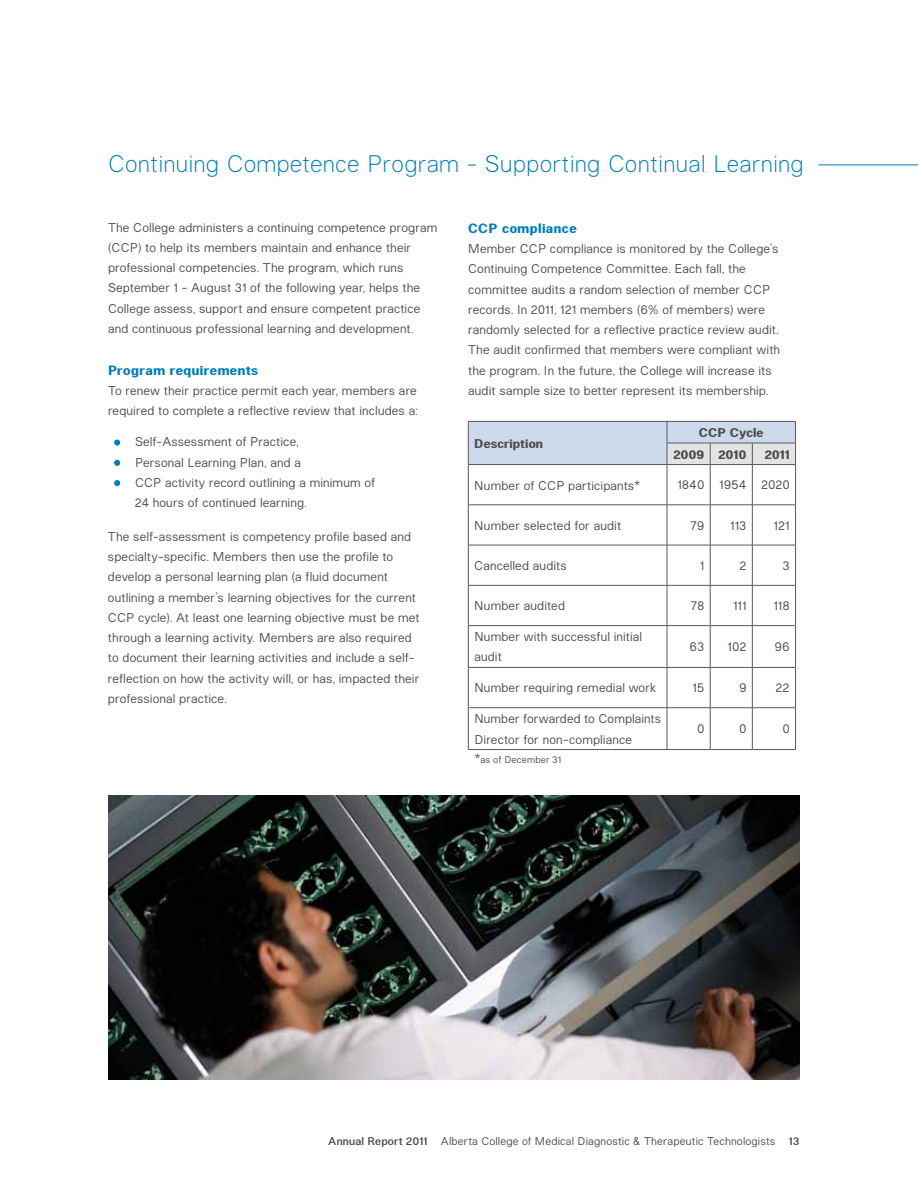
<style>
.page{position:relative;width:918px;height:1188px;background:#fff}
.page>*{position:absolute;margin:0;border:0;box-sizing:border-box;transform-origin:0 0}
.t1{font:300 24px "Heltar";letter-spacing:.01em;color:#007cb9}
.t2{font:700 13.5px "Heltar";letter-spacing:.035em;color:#007cb9}
.t3{font:12.75px/20.2px "Heltar";letter-spacing:.015em;color:#4d4d4f}
.t4{font:700 12.75px/21.6px "Heltar";letter-spacing:.015em;color:#4d4d4f}
.t5{font:12.75px "Heltar";letter-spacing:.045em;color:#4d4d4f}
.t6{font:11.25px "Heltar";letter-spacing:.02em;color:#4d4d4f}
.t7{font:9.75px "Heltar";letter-spacing:.025em;color:#4d4d4f}
.s1{font-size:13.5px}
.s2{font-weight:600}
</style>
<div class="page">
<hr style="left:818px;top:165px;width:100px;height:1px;background:#007cb9">
<svg style="left:468px;top:421px;width:328px;height:43px;background:#cbd6e4"></svg>
<hr style="left:468px;top:464px;width:199px;height:1px;background:#58595b">
<hr style="left:468px;top:465px;width:1px;height:40px;background:#58595b">
<hr style="left:667px;top:464px;width:43px;height:1px;background:#58595b">
<hr style="left:667px;top:465px;width:1px;height:40px;background:#58595b">
<hr style="left:710px;top:464px;width:42px;height:1px;background:#58595b">
<hr style="left:710px;top:465px;width:1px;height:40px;background:#58595b">
<hr style="left:752px;top:464px;width:44px;height:1px;background:#58595b">
<hr style="left:752px;top:465px;width:1px;height:40px;background:#58595b">
<hr style="left:795px;top:465px;width:1px;height:40px;background:#58595b">
<hr style="left:468px;top:505px;width:199px;height:1px;background:#58595b">
<hr style="left:468px;top:505px;width:1px;height:40px;background:#58595b">
<hr style="left:667px;top:505px;width:43px;height:1px;background:#58595b">
<hr style="left:667px;top:505px;width:1px;height:40px;background:#58595b">
<hr style="left:710px;top:505px;width:42px;height:1px;background:#58595b">
<hr style="left:710px;top:505px;width:1px;height:40px;background:#58595b">
<hr style="left:752px;top:505px;width:44px;height:1px;background:#58595b">
<hr style="left:752px;top:505px;width:1px;height:40px;background:#58595b">
<hr style="left:795px;top:505px;width:1px;height:40px;background:#58595b">
<hr style="left:468px;top:545px;width:199px;height:1px;background:#58595b">
<hr style="left:468px;top:545px;width:1px;height:40px;background:#58595b">
<hr style="left:667px;top:545px;width:43px;height:1px;background:#58595b">
<hr style="left:667px;top:545px;width:1px;height:40px;background:#58595b">
<hr style="left:710px;top:545px;width:42px;height:1px;background:#58595b">
<hr style="left:710px;top:545px;width:1px;height:40px;background:#58595b">
<hr style="left:752px;top:545px;width:44px;height:1px;background:#58595b">
<hr style="left:752px;top:545px;width:1px;height:40px;background:#58595b">
<hr style="left:795px;top:545px;width:1px;height:40px;background:#58595b">
<hr style="left:468px;top:585px;width:199px;height:1px;background:#58595b">
<hr style="left:468px;top:586px;width:1px;height:39px;background:#58595b">
<hr style="left:667px;top:585px;width:43px;height:1px;background:#58595b">
<hr style="left:667px;top:586px;width:1px;height:39px;background:#58595b">
<hr style="left:710px;top:585px;width:42px;height:1px;background:#58595b">
<hr style="left:710px;top:586px;width:1px;height:39px;background:#58595b">
<hr style="left:752px;top:585px;width:44px;height:1px;background:#58595b">
<hr style="left:752px;top:586px;width:1px;height:39px;background:#58595b">
<hr style="left:795px;top:586px;width:1px;height:39px;background:#58595b">
<hr style="left:468px;top:625px;width:199px;height:1px;background:#58595b">
<hr style="left:468px;top:626px;width:1px;height:41px;background:#58595b">
<hr style="left:667px;top:625px;width:43px;height:1px;background:#58595b">
<hr style="left:667px;top:626px;width:1px;height:41px;background:#58595b">
<hr style="left:710px;top:625px;width:42px;height:1px;background:#58595b">
<hr style="left:710px;top:626px;width:1px;height:41px;background:#58595b">
<hr style="left:752px;top:625px;width:44px;height:1px;background:#58595b">
<hr style="left:752px;top:626px;width:1px;height:41px;background:#58595b">
<hr style="left:795px;top:626px;width:1px;height:41px;background:#58595b">
<hr style="left:468px;top:667px;width:199px;height:1px;background:#58595b">
<hr style="left:468px;top:668px;width:1px;height:40px;background:#58595b">
<hr style="left:667px;top:667px;width:43px;height:1px;background:#58595b">
<hr style="left:667px;top:668px;width:1px;height:40px;background:#58595b">
<hr style="left:710px;top:667px;width:42px;height:1px;background:#58595b">
<hr style="left:710px;top:668px;width:1px;height:40px;background:#58595b">
<hr style="left:752px;top:667px;width:44px;height:1px;background:#58595b">
<hr style="left:752px;top:668px;width:1px;height:40px;background:#58595b">
<hr style="left:795px;top:668px;width:1px;height:40px;background:#58595b">
<hr style="left:468px;top:707px;width:199px;height:1px;background:#58595b">
<hr style="left:468px;top:708px;width:1px;height:41px;background:#58595b">
<hr style="left:667px;top:707px;width:43px;height:1px;background:#58595b">
<hr style="left:667px;top:708px;width:1px;height:41px;background:#58595b">
<hr style="left:710px;top:707px;width:42px;height:1px;background:#58595b">
<hr style="left:710px;top:708px;width:1px;height:41px;background:#58595b">
<hr style="left:752px;top:707px;width:44px;height:1px;background:#58595b">
<hr style="left:752px;top:708px;width:1px;height:41px;background:#58595b">
<hr style="left:795px;top:708px;width:1px;height:41px;background:#58595b">
<hr style="left:468px;top:749px;width:199px;height:1px;background:#58595b">
<hr style="left:667px;top:749px;width:43px;height:1px;background:#58595b">
<hr style="left:710px;top:749px;width:42px;height:1px;background:#58595b">
<hr style="left:752px;top:749px;width:44px;height:1px;background:#58595b">
<img style="left:108px;top:796px;width:691px;height:284px">
<svg style="left:114px;top:439px;width:7px;height:7px"></svg>
<svg style="left:114px;top:459px;width:7px;height:7px"></svg>
<svg style="left:114px;top:480px;width:7px;height:7px"></svg>
<h1 class="t1" style="left:108px;top:147px;width:697px">Continuing Competence Program - Supporting Continual Learning</h1>
<p class="t3" style="left:108px;top:216px;width:331px">The College administers a continuing competence program (CCP) to help its members maintain and enhance their professional competencies. The program, which runs September 1 - August 31 of the following year, helps the College assess, support and ensure competent practice and continuous professional learning and development.</p>
<p class="t2" style="left:108px;top:360px;width:152px">Program requirements</p>
<p class="t3" style="left:108px;top:380px;width:311px">To renew their practice permit each year, members are required to complete a reflective review that includes a:</p>
<p class="t3" style="left:135px;top:431px;width:242px">Self-Assessment of Practice,<br>Personal Learning Plan, and a<br>CCP activity record outlining a minimum of 24 hours of continued learning.</p>
<p class="t3" style="left:108px;top:526px;width:313px">The self-assessment is competency profile based and specialty-specific. Members then use the profile to develop a personal learning plan (a fluid document outlining a member’s learning objectives for the current CCP cycle). At least one learning objective must be met through a learning activity. Members are also required to document their learning activities and include a self&shy;reflection on how the activity will, or has, impacted their professional practice.</p>
<p class="t2" style="left:468px;top:218px;width:110px">CCP compliance</p>
<p class="t3" style="left:468px;top:238px;width:314px">Member CCP compliance is monitored by the College’s Continuing Competence Committee. Each fall, the committee audits a random selection of member CCP records. In 2011, 121 members (6% of members) were randomly selected for a reflective practice review audit.<br>The audit confirmed that members were compliant with the program. In the future, the College will increase its audit sample size to better represent its membership.</p>
<p class="t4" style="left:474px;top:432px;width:70px">Description</p>
<p class="t4" style="left:673px;top:421px;width:92px;text-indent:26px">CCP Cycle<br>2009 2010</p>
<p class="t4" style="left:765px;top:442px;width:26px">2011</p>
<p class="t3" style="left:474px;top:475px;width:168px">Number of CCP participants<span class="s1">*</span></p>
<p class="t5" style="left:678px;top:476px;width:113px">1840 1954 2020</p>
<p class="t3" style="left:474px;top:515px;width:148px">Number selected for audit</p>
<p class="t3" style="left:691px;top:515px;width:15px">79</p>
<p class="t3" style="left:731px;top:515px;width:17px">113</p>
<p class="t3" style="left:774px;top:515px;width:17px">121</p>
<p class="t3" style="left:474px;top:555px;width:94px">Cancelled audits</p>
<p class="t3" style="left:700px;top:555px;width:6px">1</p>
<p class="t3" style="left:740px;top:555px;width:8px">2</p>
<p class="t3" style="left:783px;top:555px;width:8px">3</p>
<p class="t3" style="left:474px;top:595px;width:92px">Number audited</p>
<p class="t3" style="left:691px;top:595px;width:15px">78</p>
<p class="t3" style="left:733px;top:595px;width:14px">111</p>
<p class="t3" style="left:774px;top:595px;width:17px">118</p>
<p class="t3" style="left:474px;top:626px;width:169px">Number with successful initial audit</p>
<p class="t3" style="left:690px;top:636px;width:16px">63</p>
<p class="t3" style="left:728px;top:636px;width:20px">102</p>
<p class="t3" style="left:775px;top:636px;width:16px">96</p>
<p class="t3" style="left:474px;top:677px;width:183px">Number requiring remedial work</p>
<p class="t3" style="left:693px;top:677px;width:13px">15</p>
<p class="t3" style="left:739px;top:677px;width:8px">9</p>
<p class="t3" style="left:776px;top:677px;width:15px">22</p>
<p class="t3" style="left:474px;top:708px;width:188px">Number forwarded to Complaints<br>Director for non-compliance</p>
<p class="t3" style="left:697px;top:718px;width:8px">0</p>
<p class="t3" style="left:740px;top:718px;width:8px">0</p>
<p class="t3" style="left:783px;top:718px;width:8px">0</p>
<p class="t7" style="left:475px;top:753px;width:88px"><span class="s1">*</span>as of December 31</p>
<p class="t6" style="left:328px;top:1133px;width:473px"><span class="s2">Annual Report 2011</span> Alberta College of Medical Diagnostic &amp; Therapeutic Technologists <span class="s2">13</span></p>
</div>
